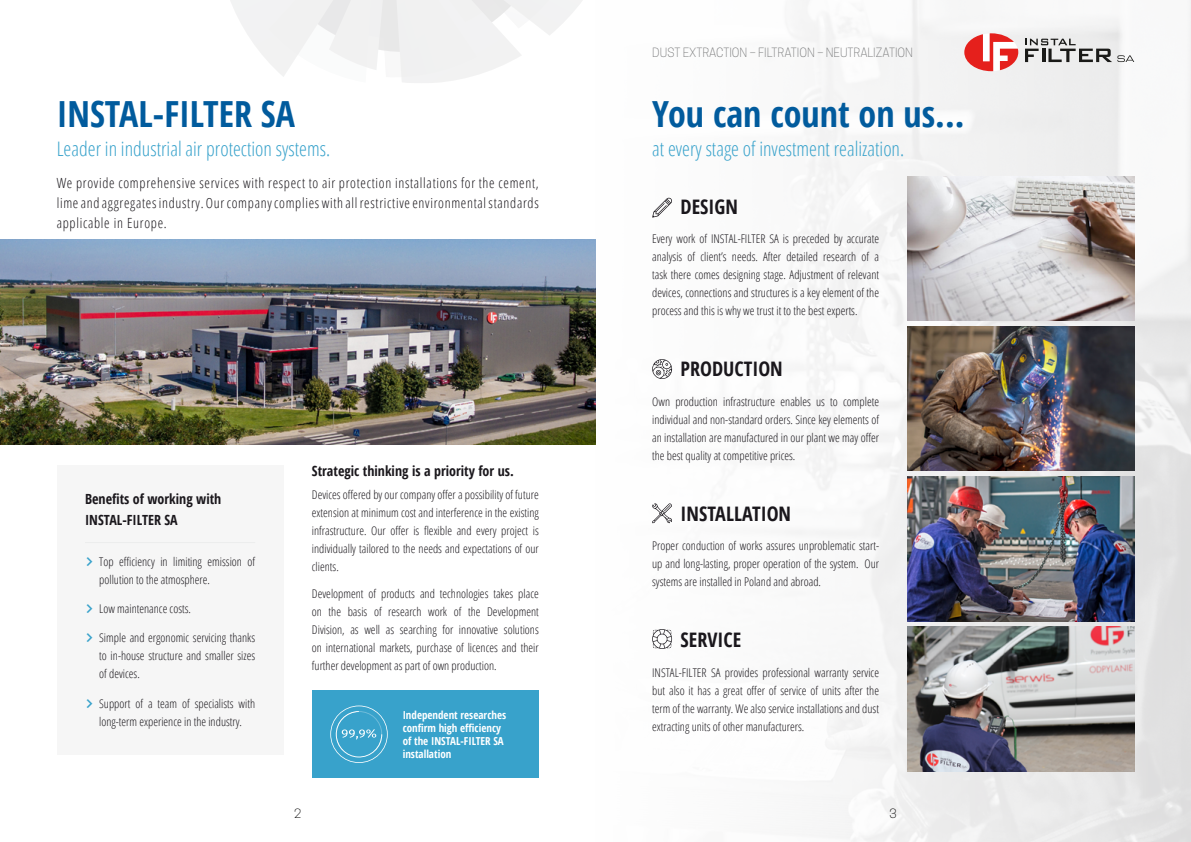
<style>
.page{position:relative;width:1191px;height:842px;background:#fff}
.page>*{position:absolute;margin:0;border:0;box-sizing:border-box;transform-origin:0 0}
.t1{font:700 condensed 36px "Open Sans";color:#015b9d}
.t2{font:300 condensed 20px "Open Sans";color:#38a2cb}
.t3{font:700 condensed 20px "Open Sans";color:#1a171c}
.t4{font:300 condensed 14px/20px "Open Sans";letter-spacing:.05em;color:#1a171c;text-align:justify}
.t5{font:700 condensed 14px/21px "Open Sans";color:#1a171c}
.t6{font:300 condensed 12px/18px "Open Sans";color:#1a171c;text-align:justify}
.t7{font:300 12px "Cooper Hewitt";color:#707172}
.t8{font:300 12px "Cooper Hewitt";color:#000}
.t9{font:700 condensed 11px/13.2px "Open Sans";color:#fff}
</style>
<div class="page">
<img style="left:595px;top:99px;width:596px;height:743px">
<img style="left:0;top:240px;width:595px;height:204px">
<div style="left:57px;top:465px;width:226px;height:289px;background:#f6f6f6"></div>
<hr style="left:85px;top:542px;width:170px;height:1px;background:#eceded">
<svg style="left:652px;top:198px;width:20px;height:20px"></svg>
<svg style="left:652px;top:359px;width:20px;height:20px"></svg>
<svg style="left:652px;top:503px;width:20px;height:20px"></svg>
<svg style="left:652px;top:629px;width:20px;height:20px"></svg>
<img style="left:907px;top:626px;width:227px;height:145px">
<img style="left:907px;top:476px;width:227px;height:145px">
<img style="left:907px;top:326px;width:227px;height:145px">
<img style="left:907px;top:176px;width:227px;height:145px">
<div style="left:312px;top:690px;width:227px;height:88px;background:#38a2cb"></div>
<svg style="left:330px;top:705px;width:58px;height:58px"></svg>
<svg style="left:230px;top:0;width:352px;height:83px"></svg>
<svg style="left:964px;top:33px;width:54px;height:38px"></svg>
<svg style="left:1025px;top:39px;width:109px;height:23px"></svg>
<h1 class="t1" style="left:57px;top:89px;width:240px">INSTAL-FILTER SA</h1>
<h2 class="t2" style="left:57px;top:136px;width:275px">Leader in industrial air protection systems.</h2>
<p class="t4" style="left:57px;top:172px;width:483px">We provide comprehensive services with respect to air protection installations for the cement, lime and aggregates industry. Our company complies with all restrictive environmental standards applicable in Europe.</p>
<p class="t5" style="left:85px;top:488px;width:138px">Benefits of working with<br>INSTAL-FILTER SA</p>
<p class="t6" style="left:99px;top:552px;width:157px">Top efficiency in limiting emission of pollution to the atmosphere.</p>
<p class="t6" style="left:99px;top:599px;width:93px">Low maintenance costs.</p>
<p class="t6" style="left:99px;top:629px;width:157px">Simple and ergonomic servicing thanks to in-house structure and smaller sizes of devices.</p>
<p class="t6" style="left:99px;top:694px;width:157px">Support of a team of specialists with long-term experience in the industry.</p>
<p class="t5" style="left:312px;top:460px;width:203px">Strategic thinking is a priority for us.</p>
<p class="t6" style="left:312px;top:486px;width:228px">Devices offered by our company offer a possibility of future extension at minimum cost and interference in the existing infrastructure. Our offer is flexible and every project is individually tailored to the needs and expectations of our clients.</p>
<p class="t6" style="left:312px;top:584px;width:228px">Development of products and technologies takes place on the basis of research work of the Development Division, as well as searching for innovative solutions on international markets, purchase of licences and their further development as part of own production.</p>
<p class="t9" style="left:403px;top:708px;width:105px">Independent researches confirm high efficiency of the INSTAL-FILTER SA installation</p>
<p class="t7" style="left:652px;top:45px;width:262px">DUST EXTRACTION – FILTRATION – NEUTRALIZATION</p>
<h1 class="t1" style="left:652px;top:89px;width:314px">You can count on us...</h1>
<h2 class="t2" style="left:652px;top:136px;width:253px">at every stage of investment realization.</h2>
<h2 class="t3" style="left:680px;top:193px;width:59px">DESIGN</h2>
<p class="t6" style="left:652px;top:229px;width:228px">Every work of INSTAL-FILTER SA is preceded by accurate analysis of client’s needs. After detailed research of a task there comes designing stage. Adjustment of relevant devices, connections and structures is a key element of the process and this is why we trust it to the best experts.</p>
<h2 class="t3" style="left:680px;top:355px;width:104px">PRODUCTION</h2>
<p class="t6" style="left:652px;top:392px;width:228px">Own production infrastructure enables us to complete individual and non-standard orders. Since key elements of an installation are manufactured in our plant we may offer the best quality at competitive prices.</p>
<h2 class="t3" style="left:680px;top:500px;width:112px">INSTALLATION</h2>
<p class="t6" style="left:652px;top:536px;width:228px">Proper conduction of works assures unproblematic start&shy;up and long-lasting, proper operation of the system. Our systems are installed in Poland and abroad.</p>
<h2 class="t3" style="left:680px;top:626px;width:62px">SERVICE</h2>
<p class="t6" style="left:652px;top:663px;width:228px">INSTAL-FILTER SA provides professional warranty service but also it has a great offer of service of units after the term of the warranty. We also service installations and dust extracting units of other manufacturers.</p>
<p class="t8" style="left:294px;top:807px;width:9px">2</p>
<p class="t8" style="left:889px;top:807px;width:9px">3</p>
</div>
